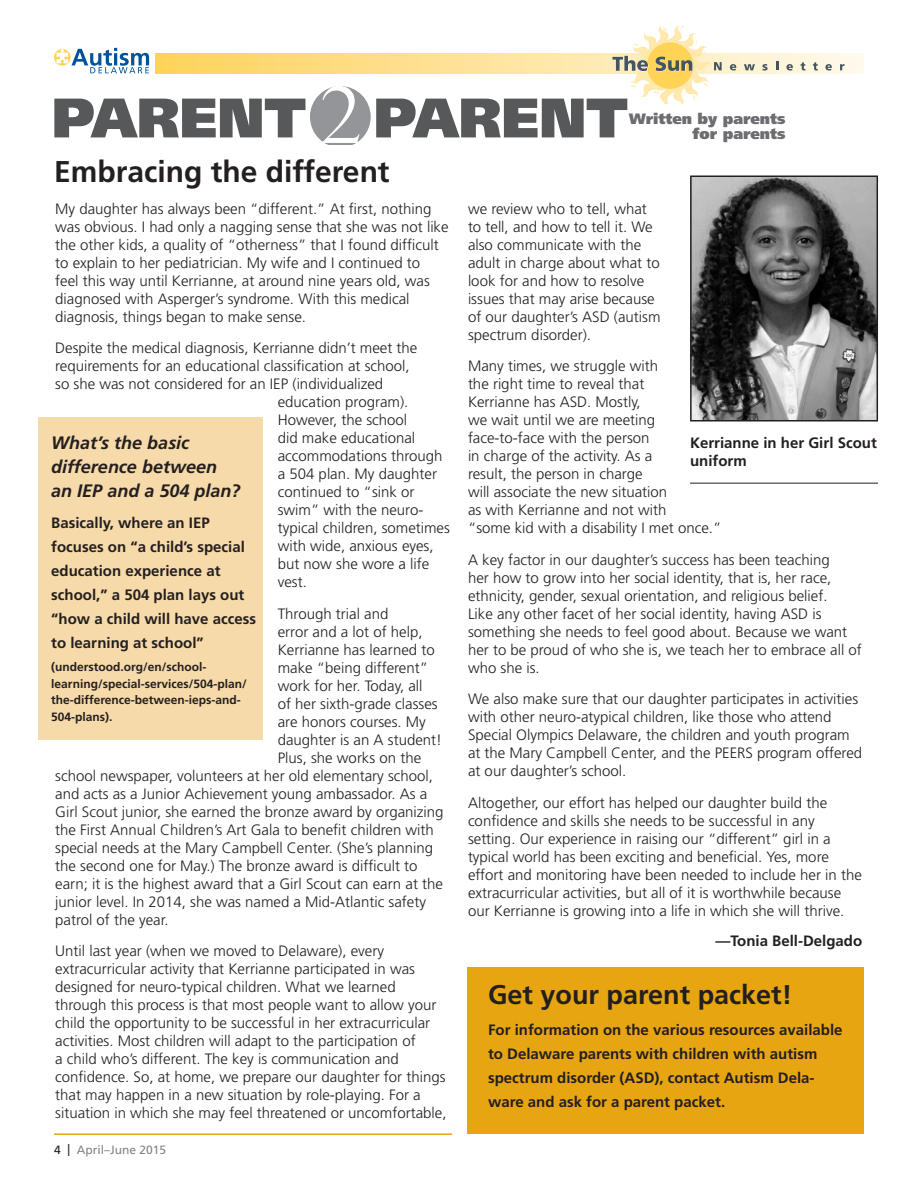
<style>
.page{position:relative;width:918px;height:1188px;background:#fff}
.page>*{position:absolute;margin:0;border:0;box-sizing:border-box;transform-origin:0 0}
.Normal__Web{font:700 30px "Frutiger";color:#231f20}
.t1{font:700 27px "Frutiger";color:#231f20}
.Normal__Web-2{font:italic 700 18px/24px "Frutiger";color:#231f20}
.Normal__Web-3{font:300 15px/18px "Frutiger";color:#231f20}
.Normal__Web-4{font:700 15px/24px "Frutiger";color:#231f20}
.t2{font:900 15px/15px "Frutiger";color:#6c6d70;text-align:right}
.Normal__Web-5{font:700 12px/16.5px "Frutiger";color:#231f20}
.t3{font:12px "Frutiger";color:#808285}
.s1{color:#231f20}
</style>
<div class="page">
<svg style="left:722px;top:53px;width:141px;height:21px;background:#fcf4dc"></svg>
<svg style="left:730px;top:64px;width:6px;height:7px"></svg>
<svg style="left:744px;top:64px;width:11px;height:6px"></svg>
<svg style="left:762px;top:64px;width:6px;height:7px"></svg>
<svg style="left:776px;top:62px;width:2px;height:8px"></svg>
<svg style="left:786px;top:64px;width:7px;height:7px"></svg>
<svg style="left:801px;top:62px;width:4px;height:9px"></svg>
<svg style="left:813px;top:62px;width:5px;height:9px"></svg>
<svg style="left:825px;top:64px;width:7px;height:7px"></svg>
<svg style="left:840px;top:64px;width:5px;height:6px"></svg>
<svg style="left:54px;top:24px;width:668px;height:121px"></svg>
<hr style="left:54px;top:1133px;width:398px;height:2px;background:#e7a512">
<img style="left:693px;top:179px;width:182px;height:239px">
<div style="left:690px;top:176px;width:188px;height:245px;border:2px solid #231f20"></div>
<div style="left:38px;top:417px;width:225px;height:323px;background:#f7daa9"></div>
<hr style="left:690px;top:483px;width:188px;height:1px;background:#231f20">
<div style="left:468px;top:967px;width:396px;height:166px;background:#e7a512"></div>
<p class="Normal__Web" style="left:54px;top:154px;width:337px">Embracing the different</p>
<p class="Normal__Web-3" style="left:55px;top:200px;width:395px">My daughter has always been “different.” At first, nothing was obvious. I had only a nagging sense that she was not like the other kids, a quality of “otherness” that I found difficult to explain to her pediatrician. My wife and I continued to<br>feel this way until Kerrianne, at around nine years old, was diagnosed with Asperger’s syndrome. With this medical diagnosis, things began to make sense.</p>
<p class="Normal__Web-3" style="left:55px;top:339px;width:364px">Despite the medical diagnosis, Kerrianne didn’t meet the</p>
<p class="Normal__Web-3" style="left:55px;top:357px;width:356px">requirements for an educational classification at school,</p>
<p class="Normal__Web-3" style="left:55px;top:375px;width:330px">so she was not considered for an IEP (individualized</p>
<p class="Normal__Web-3" style="left:278px;top:393px;width:132px">education program).</p>
<p class="Normal__Web-3" style="left:278px;top:411px;width:131px">However, the school</p>
<p class="Normal__Web-3" style="left:278px;top:429px;width:139px">did make educational</p>
<p class="Normal__Web-3" style="left:278px;top:447px;width:166px">accommodations through</p>
<p class="Normal__Web-3" style="left:278px;top:465px;width:161px">a 504 plan. My daughter</p>
<p class="Normal__Web-3" style="left:278px;top:483px;width:138px">continued to “sink or</p>
<p class="Normal__Web-3" style="left:278px;top:501px;width:147px">swim” with the neuro-</p>
<p class="Normal__Web-3" style="left:278px;top:519px;width:174px">typical children, sometimes</p>
<p class="Normal__Web-3" style="left:278px;top:537px;width:157px">with wide, anxious eyes,</p>
<p class="Normal__Web-3" style="left:278px;top:555px;width:153px">but now she wore a life</p>
<p class="Normal__Web-3" style="left:278px;top:573px;width:31px">vest.</p>
<p class="Normal__Web-3" style="left:278px;top:605px;width:112px">Through trial and</p>
<p class="Normal__Web-3" style="left:278px;top:623px;width:146px">error and a lot of help,</p>
<p class="Normal__Web-3" style="left:278px;top:641px;width:158px">Kerrianne has learned to</p>
<p class="Normal__Web-3" style="left:278px;top:659px;width:152px">make “being different”</p>
<p class="Normal__Web-3" style="left:278px;top:677px;width:146px">work for her. Today, all</p>
<p class="Normal__Web-3" style="left:278px;top:695px;width:162px">of her sixth-grade classes</p>
<p class="Normal__Web-3" style="left:278px;top:713px;width:150px">are honors courses. My</p>
<p class="Normal__Web-3" style="left:278px;top:731px;width:166px">daughter is an A student!</p>
<p class="Normal__Web-3" style="left:278px;top:749px;width:145px">Plus, she works on the</p>
<p class="Normal__Web-3" style="left:55px;top:767px;width:379px">school newspaper, volunteers at her old elementary school,</p>
<p class="Normal__Web-3" style="left:55px;top:785px;width:374px">and acts as a Junior Achievement young ambassador. As a</p>
<p class="Normal__Web-3" style="left:55px;top:803px;width:390px">Girl Scout junior, she earned the bronze award by organizing</p>
<p class="Normal__Web-3" style="left:55px;top:821px;width:380px">the First Annual Children’s Art Gala to benefit children with</p>
<p class="Normal__Web-3" style="left:55px;top:839px;width:379px">special needs at the Mary Campbell Center. (She’s planning</p>
<p class="Normal__Web-3" style="left:55px;top:857px;width:364px">the second one for May.) The bronze award is difficult to</p>
<p class="Normal__Web-3" style="left:55px;top:875px;width:389px">earn; it is the highest award that a Girl Scout can earn at the</p>
<p class="Normal__Web-3" style="left:55px;top:893px;width:372px">junior level. In 2014, she was named a Mid-Atlantic safety</p>
<p class="Normal__Web-3" style="left:55px;top:911px;width:115px">patrol of the year.</p>
<p class="Normal__Web-3" style="left:55px;top:942px;width:393px">Until last year (when we moved to Delaware), every extracurricular activity that Kerrianne participated in was designed for neuro-typical children. What we learned through this process is that most people want to allow your child the opportunity to be successful in her extracurricular activities. Most children will adapt to the participation of<br>a child who’s different. The key is communication and confidence. So, at home, we prepare our daughter for things that may happen in a new situation by role-playing. For a situation in which she may feel threatened or uncomfortable,</p>
<p class="Normal__Web-2" style="left:51px;top:431px;width:191px">What’s the basic difference between an IEP and a 504 plan?</p>
<p class="Normal__Web-4" style="left:51px;top:511px;width:206px">Basically, where an IEP focuses on “a child’s special education experience at school,” a 504 plan lays out “how a child will have access to learning at school”</p>
<p class="Normal__Web-5" style="left:51px;top:659px;width:197px">(understood.org/en/school&shy;learning/special-services/504-plan/ the-difference-between-ieps-and-<br>504-plans).</p>
<p class="t3" style="left:54px;top:1143px;width:114px"><span class="s1">4 |</span> April–June 2015</p>
<p class="t2" style="left:629px;top:111px;width:158px">Written by parents for parents</p>
<p class="Normal__Web-3" style="left:468px;top:200px;width:194px">we review who to tell, what to tell, and how to tell it. We also communicate with the adult in charge about what to look for and how to resolve issues that may arise because of our daughter’s ASD (autism spectrum disorder).</p>
<p class="Normal__Web-3" style="left:468px;top:357px;width:255px">Many times, we struggle with<br>the right time to reveal that<br>Kerrianne has ASD. Mostly,<br>we wait until we are meeting face-to-face with the person<br>in charge of the activity. As a<br>result, the person in charge<br>will associate the new situation<br>as with Kerrianne and not with<br>“some kid with a disability I met once.”</p>
<p class="Normal__Web-3" style="left:468px;top:551px;width:395px">A key factor in our daughter’s success has been teaching<br>her how to grow into her social identity, that is, her race, ethnicity, gender, sexual orientation, and religious belief.<br>Like any other facet of her social identity, having ASD is something she needs to feel good about. Because we want her to be proud of who she is, we teach her to embrace all of who she is.</p>
<p class="Normal__Web-3" style="left:468px;top:690px;width:396px">We also make sure that our daughter participates in activities with other neuro-atypical children, like those who attend Special Olympics Delaware, the children and youth program at the Mary Campbell Center, and the PEERS program offered at our daughter’s school.</p>
<p class="Normal__Web-3" style="left:468px;top:794px;width:395px">Altogether, our effort has helped our daughter build the confidence and skills she needs to be successful in any setting. Our experience in raising our “different” girl in a typical world has been exciting and beneficial. Yes, more effort and monitoring have been needed to include her in the extracurricular activities, but all of it is worthwhile because our Kerrianne is growing into a life in which she will thrive.</p>
<p class="Normal__Web-4" style="left:716px;top:929px;width:148px">—Tonia Bell-Delgado</p>
<p class="Normal__Web-4" style="left:690px;top:434px;width:188px;line-height:18px">Kerrianne in her Girl Scout uniform</p>
<p class="t1" style="left:488px;top:979px;width:306px">Get your parent packet!</p>
<p class="Normal__Web-4" style="left:488px;top:1018px;width:356px">For information on the various resources available to Delaware parents with children with autism spectrum disorder (ASD), contact Autism Dela&shy;ware and ask for a parent packet.</p>
</div>
